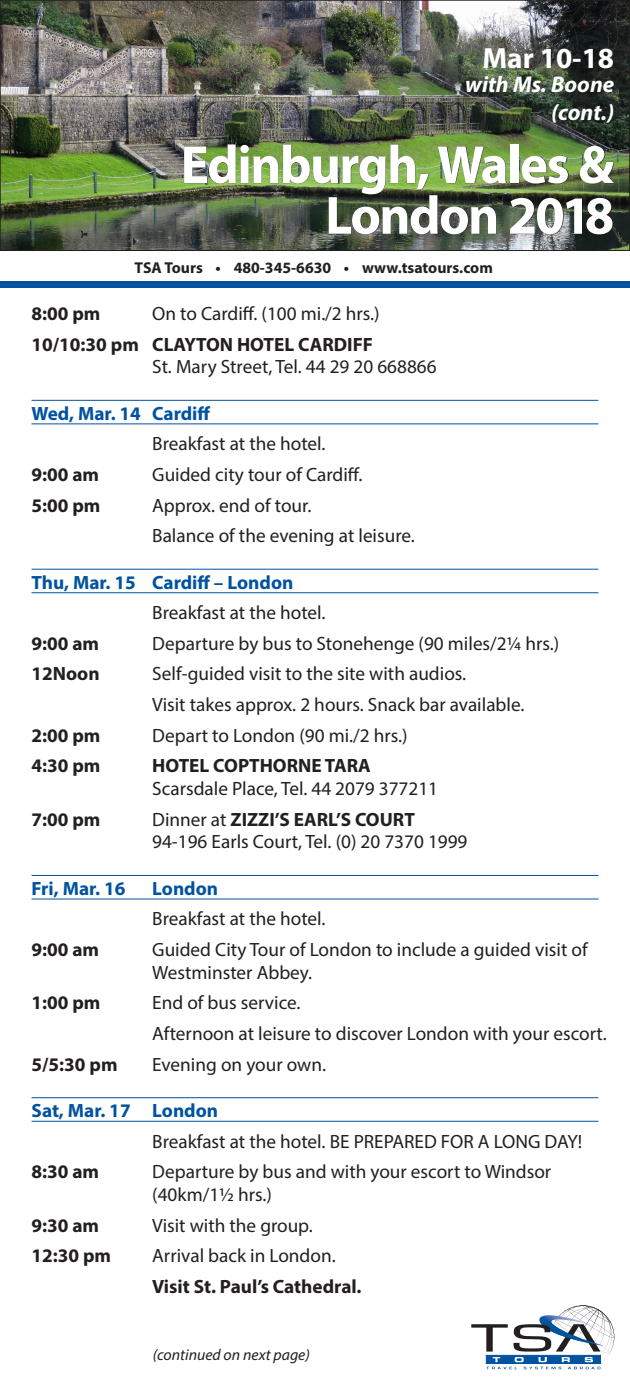
<style>
.page{position:relative;width:630px;height:1386px;background:#fff}
.page>*{position:absolute;margin:0;border:0;box-sizing:border-box;transform-origin:0 0}
.t1{font:700 54.25px/50.8px "Myriad Pro";letter-spacing:-.03em;color:#fff;text-align:right}
.t2{font:700 29.22px "Myriad Pro";color:#fff}
.t3{font:italic 700 22.75px "Myriad Pro";color:#fff}
.BODY{font:19.25px/22.8px "Myriad Pro";color:#231f20}
.BODY-2{font:700 19.25px "Myriad Pro";color:#231f20}
.DAY_LOCATION{font:700 19.25px "Myriad Pro";color:#0153a0}
.t4{font:700 15.75px "Myriad Pro";color:#231f20}
.BODY-3{font:italic 15.75px "Myriad Pro";color:#231f20}
.s1{font-weight:700}
</style>
<div class="page">
<img style="left:2px;top:2px;width:626px;height:247px">
<div style="left:0;top:0;width:630px;height:251px;border:1px solid #231f20"></div>
<div style="left:0;top:281px;width:630px;height:7px;background:#0153a0"></div>
<img style="left:184px;top:144px;width:430px;height:91px">
<svg style="left:471px;top:1305px;width:144px;height:64px"></svg>
<hr style="left:32px;top:400px;width:566px;height:1px;background:#0153a0">
<hr style="left:32px;top:423px;width:566px;height:1px;background:#0153a0">
<hr style="left:32px;top:569px;width:566px;height:1px;background:#0153a0">
<hr style="left:32px;top:592px;width:566px;height:1px;background:#0153a0">
<hr style="left:32px;top:875px;width:566px;height:1px;background:#0153a0">
<hr style="left:32px;top:899px;width:566px;height:1px;background:#0153a0">
<hr style="left:32px;top:1097px;width:566px;height:1px;background:#0153a0">
<hr style="left:32px;top:1121px;width:566px;height:1px;background:#0153a0">
<h2 class="t2" style="left:482px;top:39px;width:133px">Mar 10-18</h2>
<p class="t3" style="left:465px;top:70px;width:150px">with Ms. Boone</p>
<p class="t3" style="left:551px;top:98px;width:65px">(cont.)</p>
<h1 class="t1" style="left:181px;top:138px;width:435px">Edinburgh, Wales &amp;<br>London 2018</h1>
<p class="t4" style="left:135px;top:257px;width:360px">TSA Tours • 480-345-6630 • www.tsatours.com</p>
<p class="BODY-2" style="left:32px;top:301px;width:71px">8:00 pm</p>
<p class="BODY" style="left:152px;top:302px;width:229px">On to Cardiff. (100 mi./2 hrs.)</p>
<p class="BODY" style="left:152px;top:332px;width:286px;text-indent:-121px"><span class="s1">10/10:30 pm CLAYTON HOTEL CARDIFF<br></span>St. Mary Street, Tel. 44 29 20 668866</p>
<p class="DAY_LOCATION" style="left:32px;top:401px;width:180px">Wed, Mar. 14 Cardiff</p>
<p class="BODY" style="left:152px;top:432px;width:175px">Breakfast at the hotel.</p>
<p class="BODY-2" style="left:32px;top:462px;width:69px">9:00 am</p>
<p class="BODY" style="left:152px;top:463px;width:212px">Guided city tour of Cardiff.</p>
<p class="BODY-2" style="left:32px;top:493px;width:71px">5:00 pm</p>
<p class="BODY" style="left:152px;top:493px;width:161px">Approx. end of tour.</p>
<p class="BODY" style="left:152px;top:524px;width:264px">Balance of the evening at leisure.</p>
<p class="DAY_LOCATION" style="left:32px;top:570px;width:263px">Thu, Mar. 15 Cardiff – London</p>
<p class="BODY" style="left:152px;top:601px;width:175px">Breakfast at the hotel.</p>
<p class="BODY-2" style="left:32px;top:631px;width:69px">9:00 am</p>
<p class="BODY" style="left:152px;top:632px;width:409px">Departure by bus to Stonehenge (90 miles/2¼ hrs.)</p>
<p class="BODY-2" style="left:32px;top:661px;width:70px">12Noon</p>
<p class="BODY" style="left:152px;top:662px;width:316px">Self-guided visit to the site with audios.</p>
<p class="BODY" style="left:152px;top:693px;width:374px">Visit takes approx. 2 hours. Snack bar available.</p>
<p class="BODY-2" style="left:32px;top:723px;width:71px">2:00 pm</p>
<p class="BODY" style="left:152px;top:724px;width:257px">Depart to London (90 mi./2 hrs.)</p>
<p class="BODY-2" style="left:32px;top:753px;width:71px">4:30 pm</p>
<p class="BODY" style="left:152px;top:754px;width:287px"><span class="s1">HOTEL COPTHORNE TARA<br></span>Scarsdale Place, Tel. 44 2079 377211</p>
<p class="BODY-2" style="left:32px;top:807px;width:71px">7:00 pm</p>
<p class="BODY" style="left:152px;top:808px;width:317px">Dinner at <span class="s1">ZIZZI’S EARL’S COURT<br></span>94-196 Earls Court, Tel. (0) 20 7370 1999</p>
<p class="DAY_LOCATION" style="left:32px;top:876px;width:96px">Fri, Mar. 16</p>
<p class="DAY_LOCATION" style="left:152px;top:876px;width:67px">London</p>
<p class="BODY" style="left:152px;top:907px;width:175px">Breakfast at the hotel.</p>
<p class="BODY-2" style="left:32px;top:937px;width:69px">9:00 am</p>
<p class="BODY" style="left:152px;top:938px;width:437px">Guided City Tour of London to include a guided visit of<br>Westminster Abbey.</p>
<p class="BODY-2" style="left:32px;top:990px;width:71px">1:00 pm</p>
<p class="BODY" style="left:152px;top:991px;width:150px">End of bus service.</p>
<p class="BODY" style="left:152px;top:1022px;width:456px">Afternoon at leisure to discover London with your escort.</p>
<p class="BODY-2" style="left:32px;top:1052px;width:88px">5/5:30 pm</p>
<p class="BODY" style="left:152px;top:1053px;width:175px">Evening on your own.</p>
<p class="DAY_LOCATION" style="left:32px;top:1098px;width:188px">Sat, Mar. 17 London</p>
<p class="BODY" style="left:152px;top:1130px;width:432px">Breakfast at the hotel. BE PREPARED FOR A LONG DAY!</p>
<p class="BODY-2" style="left:32px;top:1159px;width:69px">8:30 am</p>
<p class="BODY" style="left:152px;top:1160px;width:400px">Departure by bus and with your escort to Windsor (40km/1½ hrs.)</p>
<p class="BODY-2" style="left:32px;top:1213px;width:69px">9:30 am</p>
<p class="BODY" style="left:152px;top:1214px;width:162px">Visit with the group.</p>
<p class="BODY-2" style="left:32px;top:1243px;width:81px">12:30 pm</p>
<p class="BODY" style="left:152px;top:1244px;width:185px">Arrival back in London.</p>
<p class="BODY-2" style="left:152px;top:1274px;width:211px">Visit St. Paul’s Cathedral.</p>
<p class="BODY-3" style="left:153px;top:1345px;width:159px">(continued on next page)</p>
</div>
